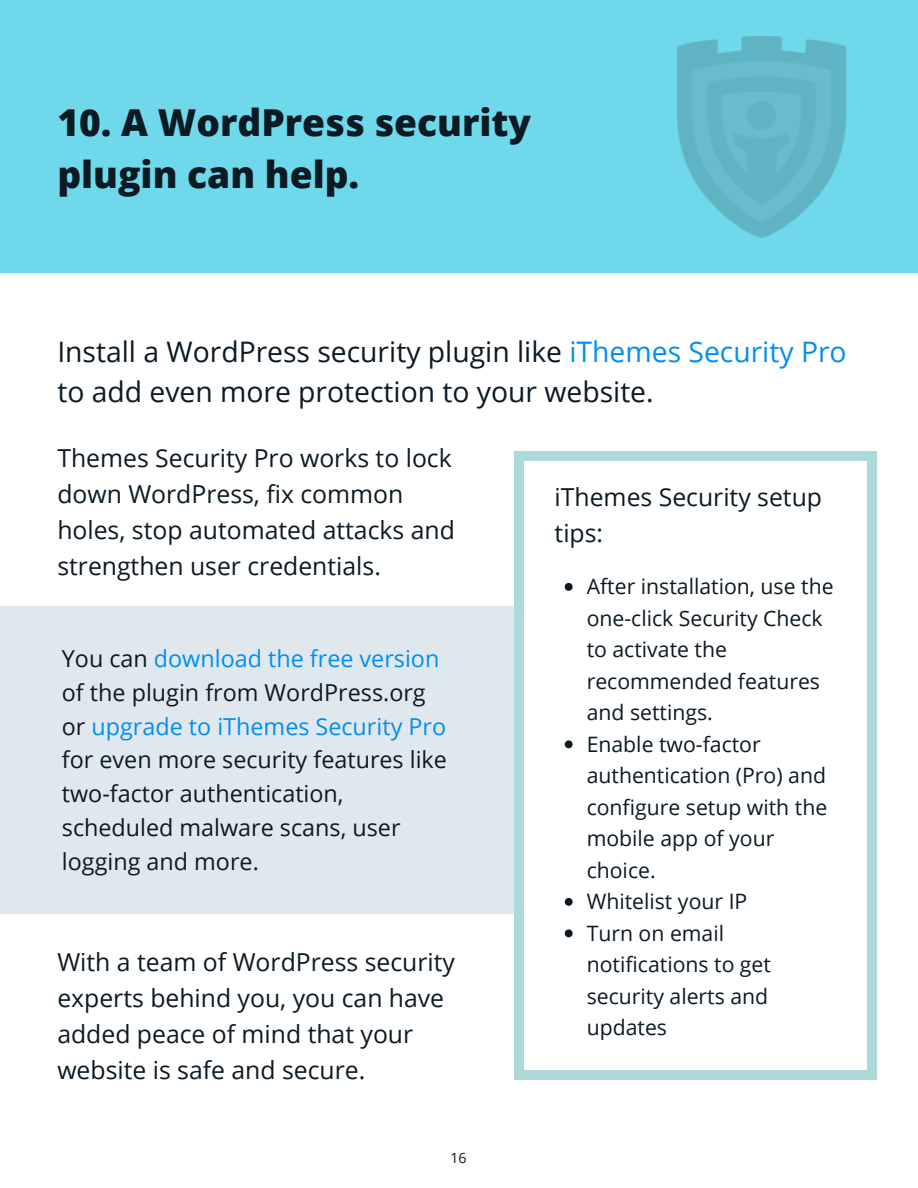
<style>
.page{position:relative;width:918px;height:1188px;background:#fff}
.page>*{position:absolute;margin:0;border:0;box-sizing:border-box;transform-origin:0 0}
.t1{font:800 37.2px/51.8px "Open Sans";color:#0b1a23}
.t2{font:28.35px/39.3px "Open Sans";color:#0b1a23}
.t3{font:24.75px/36px "Open Sans";color:#0b1a23}
.t4{font:23.4px/33.8px "Open Sans";color:#0b1a23}
.t5{font:21.15px/31.5px "Open Sans";color:#0b1a23}
.t6{font:14.1px "Open Sans";color:#0b1a23}
.s1{color:#008ff1}
</style>
<div class="page">
<div style="left:0;top:0;width:918px;height:272px;background:#6fd9eb"></div>
<div style="left:0;top:606px;width:514px;height:307px;background:#e1e8ed"></div>
<div style="left:868px;top:1070px;width:9px;height:9px;background:#aed9da"></div>
<div style="left:515px;top:461px;width:9px;height:610px;background:#aed9da"></div>
<div style="left:515px;top:1070px;width:9px;height:9px;background:#aed9da"></div>
<div style="left:868px;top:461px;width:9px;height:610px;background:#aed9da"></div>
<div style="left:524px;top:1070px;width:344px;height:9px;background:#aed9da"></div>
<div style="left:868px;top:452px;width:9px;height:9px;background:#aed9da"></div>
<div style="left:515px;top:452px;width:9px;height:9px;background:#aed9da"></div>
<div style="left:524px;top:452px;width:344px;height:9px;background:#aed9da"></div>
<svg style="left:565px;top:583px;width:8px;height:8px"></svg>
<svg style="left:565px;top:740px;width:8px;height:8px"></svg>
<svg style="left:565px;top:898px;width:8px;height:8px"></svg>
<svg style="left:565px;top:929px;width:8px;height:8px"></svg>
<img style="left:677px;top:36px;width:170px;height:201px">
<h1 class="t1" style="left:57px;top:95px;width:475px">10. A WordPress security plugin can help.</h1>
<h2 class="t2" style="left:57px;top:332px;width:791px">Install a WordPress security plugin like <span class="s1">iThemes Security Pro </span>to add even more protection to your website.</h2>
<p class="t3" style="left:57px;top:439px;width:399px">Themes Security Pro works to lock down WordPress, fix common holes, stop automated attacks and strengthen user credentials.</p>
<p class="t3" style="left:555px;top:479px;width:269px">iThemes Security setup tips:</p>
<p class="t5" style="left:587px;top:570px;width:248px">After installation, use the one-click Security Check to activate the recommended features and settings.<br>Enable two-factor authentication (Pro) and configure setup with the mobile app of your choice.<br>Whitelist your IP<br>Turn on email notifications to get security alerts and updates</p>
<p class="t4" style="left:62px;top:641px;width:387px">You can <span class="s1">download the free version </span>of the plugin from WordPress.org or <span class="s1">upgrade to iThemes Security Pro </span>for even more security features like two-factor authentication, scheduled malware scans, user logging and more.</p>
<p class="t3" style="left:57px;top:943px;width:399px">With a team of WordPress security experts behind you, you can have added peace of mind that your website is safe and secure.</p>
<p class="t6" style="left:450px;top:1148px;width:18px">16</p>
</div>
